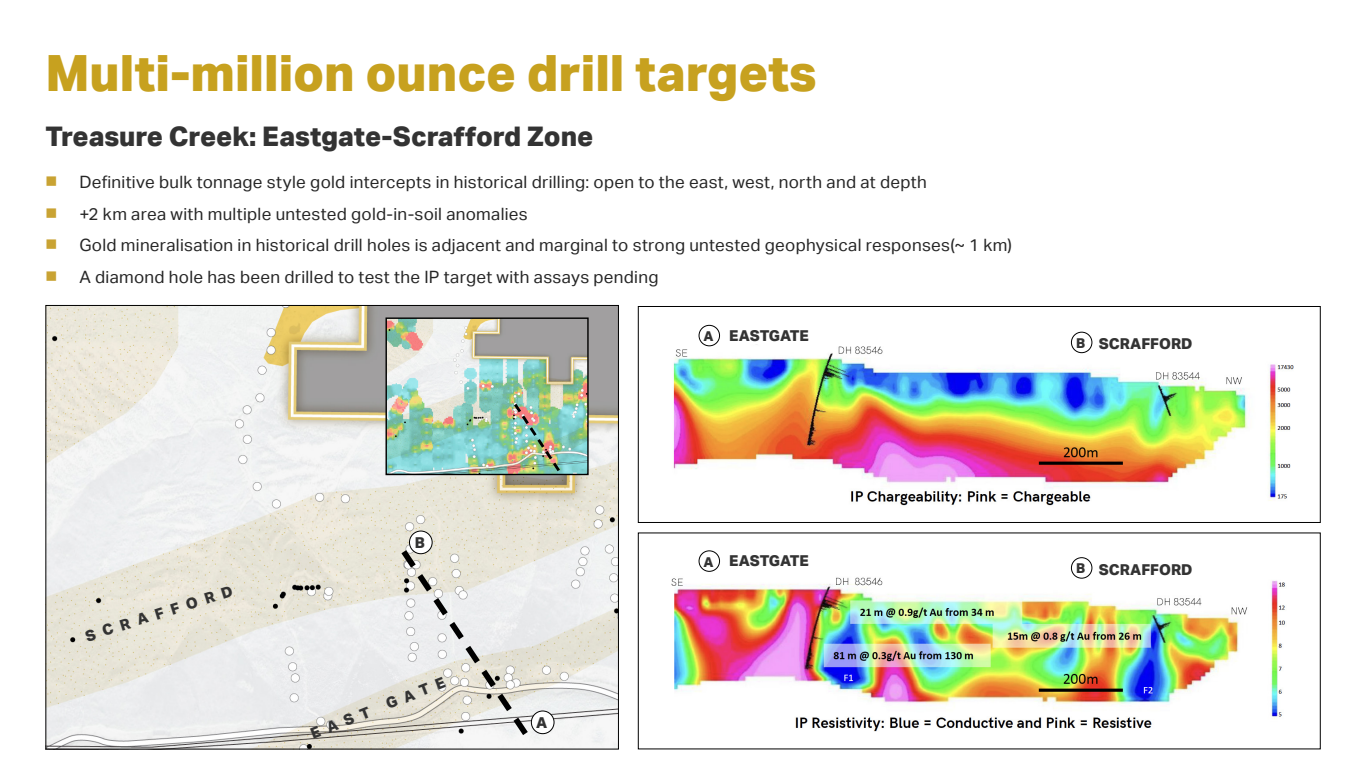
<style>
.page{position:relative;width:1366px;height:768px;background:#fff}
.page>*{position:absolute;margin:0;border:0;box-sizing:border-box;transform-origin:0 0}
.t1{font:800 50px "Aktiv Grotesk";color:#c7a11f}
.t2{font:800 27px "Aktiv Grotesk";letter-spacing:-.005em;color:#333}
.t3{font:17px "Aktiv Grotesk";letter-spacing:.015em;color:#262626}
.t4{font:800 15px "Aktiv Grotesk";color:#333}
.t5{font:800 13.6px "Aktiv Grotesk";color:#333}
.s1{font-weight:500;font-size:20px;color:#c9a333}
</style>
<div class="page">
<img style="left:673px;top:344px;width:621px;height:162px">
<img style="left:671px;top:556px;width:614px;height:176px">
<img style="left:47px;top:307px;width:570px;height:441px">
<img style="left:388px;top:319px;width:199px;height:154px">
<div style="left:386px;top:317px;width:203px;height:158px;border:1px solid #000"></div>
<svg style="left:396px;top:544px;width:137px;height:197px"></svg>
<img style="left:511px;top:401px;width:52px;height:73px">
<div style="left:638px;top:306px;width:683px;height:217px;border:1px solid #000"></div>
<div style="left:531px;top:711px;width:23px;height:23px;background:#fff;border-radius:50%"></div>
<div style="left:531px;top:710px;width:24px;height:24px;border:1px solid #000;border-radius:50%"></div>
<div style="left:699px;top:325px;width:21px;height:21px;border:1px solid #000;border-radius:50%"></div>
<div style="left:699px;top:551px;width:21px;height:20px;background:#fff;border-radius:50%"></div>
<div style="left:699px;top:550px;width:21px;height:22px;border:1px solid #000;border-radius:50%"></div>
<div style="left:1071px;top:332px;width:21px;height:21px;background:#fff;border-radius:50%"></div>
<div style="left:1071px;top:332px;width:21px;height:21px;border:1px solid #000;border-radius:50%"></div>
<div style="left:1071px;top:558px;width:21px;height:20px;background:#fff;border-radius:50%"></div>
<div style="left:1071px;top:557px;width:21px;height:22px;border:1px solid #000;border-radius:50%"></div>
<div style="left:409px;top:531px;width:23px;height:23px;background:#fff;border-radius:50%"></div>
<div style="left:409px;top:531px;width:24px;height:23px;border:1px solid #000;border-radius:50%"></div>
<h1 class="t1" style="left:45px;top:42px;width:773px">Multi-million ounce drill targets</h1>
<h2 class="t2" style="left:45px;top:120px;width:550px">Treasure Creek: Eastgate-Scrafford Zone</h2>
<p class="t3" style="left:45px;top:172px;width:883px"><span class="s1">■</span> Definitive bulk tonnage style gold intercepts in historical drilling: open to the east, west, north and at depth</p>
<p class="t3" style="left:45px;top:204px;width:484px"><span class="s1">■</span> +2 km area with multiple untested gold-in-soil anomalies</p>
<p class="t3" style="left:45px;top:235px;width:968px"><span class="s1">■</span> Gold mineralisation in historical drill holes is adjacent and marginal to strong untested geophysical responses(~ 1 km)</p>
<p class="t3" style="left:45px;top:267px;width:615px"><span class="s1">■</span> A diamond hole has been drilled to test the IP target with assays pending</p>
<p class="t5" style="left:703px;top:328px;width:12px">A</p>
<p class="t4" style="left:729px;top:326px;width:81px">EASTGATE</p>
<p class="t5" style="left:1076px;top:334px;width:11px">B</p>
<p class="t4" style="left:1099px;top:335px;width:95px">SCRAFFORD</p>
<p class="t4" style="left:83px;top:627px;width:155px;rotate:-17deg">SCRAFFORD</p>
<p class="t4" style="left:415px;top:534px;width:12px">B</p>
<p class="t4" style="left:308px;top:725px;width:145px;rotate:-21deg">EAST GATE</p>
<p class="t4" style="left:536px;top:713px;width:13px">A</p>
<p class="t5" style="left:703px;top:553px;width:12px">A</p>
<p class="t4" style="left:729px;top:552px;width:81px">EASTGATE</p>
<p class="t5" style="left:1076px;top:560px;width:11px">B</p>
<p class="t4" style="left:1099px;top:560px;width:95px">SCRAFFORD</p>
</div>
